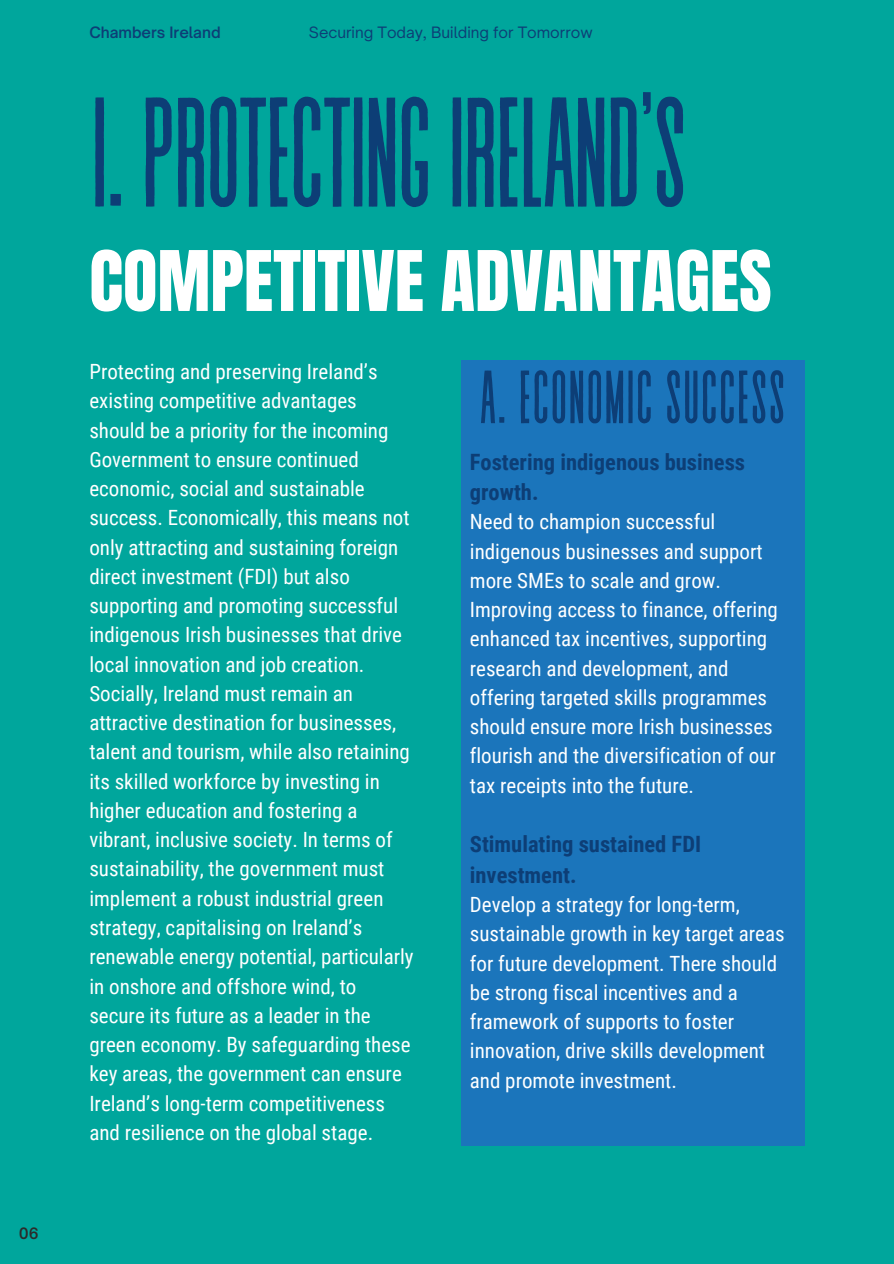
<style>
.page{position:relative;width:894px;height:1264px;background:#fff}
.page>*{position:absolute;margin:0;border:0;box-sizing:border-box;transform-origin:0 0}
.t1{font:155.55px "Revive 80 Tall";letter-spacing:-.03em;color:#0d3e76}
.t2{font:75px "Revive 80 Tall";color:#0d3e76}
.t3{font:70.95px "Anton";color:#fff}
.t4{font:700 22.5px/30.3px "Roboto Condensed";color:#0d3e76}
.t5{font:21px/29.2px "Roboto Condensed";color:#fff}
.t6{font:15px "Open Sauce One";color:#0d3e76}
.t7{font:600 15px "Open Sauce One";color:#0d3e76}
.t8{font:600 15px "Open Sauce One";color:#2b2b2b}
</style>
<div class="page">
<div style="left:0;top:0;width:893px;height:1263px;background:#00a69c"></div>
<div style="left:461px;top:360px;width:343px;height:785px;background:#1b75bb"></div>
<h4 class="t8" style="left:19px;top:1224px;width:21px">06</h4>
<h4 class="t7" style="left:89px;top:23px;width:133px">Chambers Ireland</h4>
<p class="t6" style="left:309px;top:23px;width:285px">Securing Today, Building for Tomorrow</p>
<h1 class="t1" style="left:90px;top:73px;width:600px">I.PROTECTINGIRELAND’S</h1>
<p class="t3" style="left:89px;top:230px;width:683px">COMPETITIVE ADVANTAGES</p>
<h5 class="t5" style="left:89px;top:357px;width:326px">Protecting and preserving Ireland’s existing competitive advantages should be a priority for the incoming Government to ensure continued economic, social and sustainable success. Economically, this means not only attracting and sustaining foreign direct investment (FDI) but also supporting and promoting successful indigenous Irish businesses that drive local innovation and job creation.<br>Socially, Ireland must remain an attractive destination for businesses, talent and tourism, while also retaining its skilled workforce by investing in higher education and fostering a vibrant, inclusive society. In terms of sustainability, the government must implement a robust industrial green strategy, capitalising on Ireland’s renewable energy potential, particularly in onshore and offshore wind, to secure its future as a leader in the green economy. By safeguarding these key areas, the government can ensure Ireland’s long-term competitiveness and resilience on the global stage.</h5>
<h2 class="t2" style="left:479px;top:359px;width:308px">A. ECONOMIC SUCCESS</h2>
<h4 class="t4" style="left:469px;top:447px;width:277px">Fostering indigenous business growth.</h4>
<h4 class="t5" style="left:469px;top:507px;width:309px">Need to champion successful indigenous businesses and support more SMEs to scale and grow.<br>Improving access to finance, offering enhanced tax incentives, supporting research and development, and offering targeted skills programmes should ensure more Irish businesses flourish and the diversification of our tax receipts into the future.</h4>
<h3 class="t4" style="left:469px;top:829px;width:233px">Stimulating sustained FDI investment.</h3>
<h3 class="t5" style="left:469px;top:890px;width:316px">Develop a strategy for long-term, sustainable growth in key target areas for future development. There should be strong fiscal incentives and a framework of supports to foster innovation, drive skills development and promote investment.</h3>
</div>
